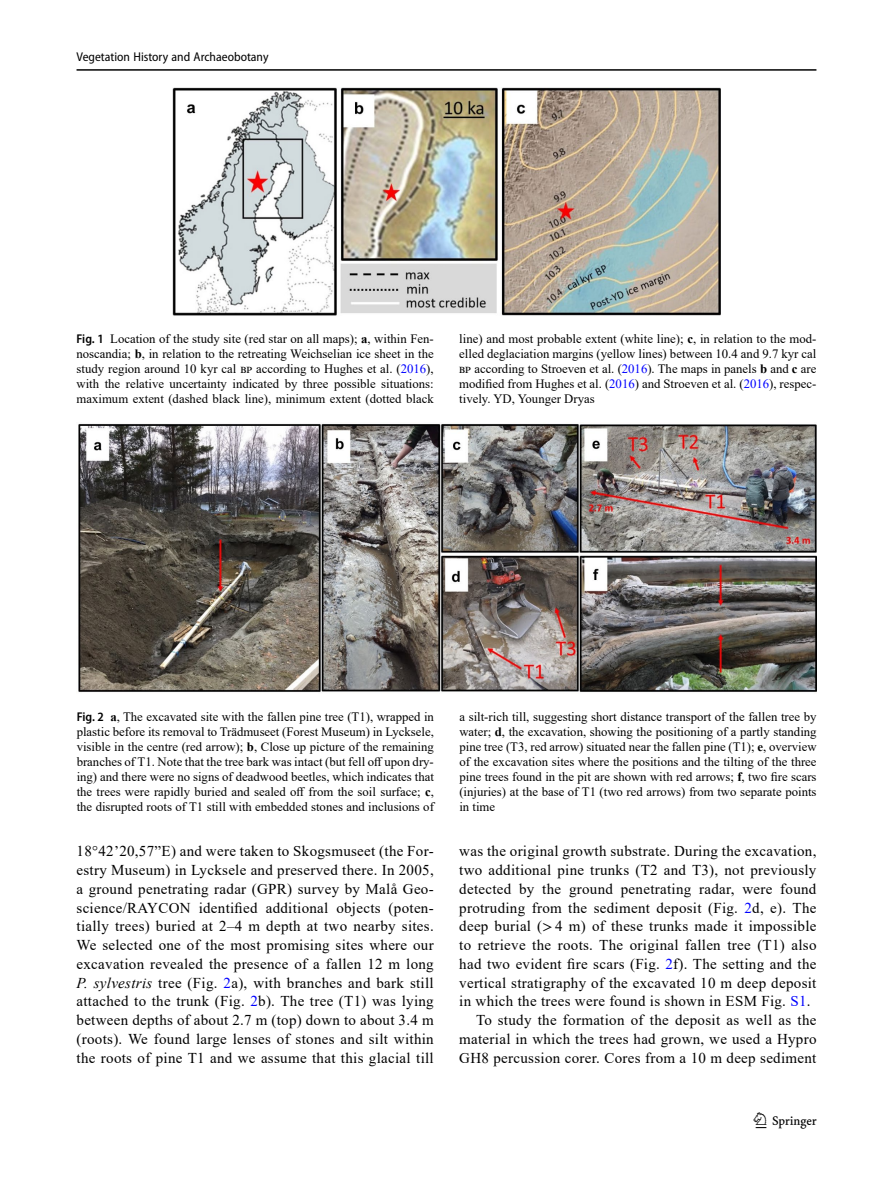
<style>
.page{position:relative;width:893px;height:1187px;background:#fff}
.page>*{position:absolute;margin:0;border:0;box-sizing:border-box;transform-origin:0 0}
.t1{font:22.5px "Springnew";color:#000}
.Body_Text_Indent{font:15px/18.8px "Times New Roman";letter-spacing:.02em;color:#000;text-align:justify}
.Figure_Caption{font:12.75px/15px "Times New Roman";color:#000;text-align:justify}
.t2{font:semi-condensed 12.75px "Myriad Pro";color:#000}
.s1{font-family:"Myriad Pro";font-weight:600;font-stretch:semi-condensed}
.s2{font-weight:700}
.s3{color:#00f}
.s4{font-style:italic}
.s5{font-family:"STIX"}
</style>
<div class="page">
<hr style="left:77px;top:69px;width:739px;height:2px;background:#000">
<img style="left:78px;top:423px;width:739px;height:270px">
<img style="left:172px;top:87px;width:549px;height:229px">
<p class="t2" style="left:77px;top:49px;width:193px">Vegetation History and Archaeobotany</p>
<p class="Figure_Caption" style="left:77px;top:331px;width:359px"><span class="s1">Fig. 1</span> Location of the study site (red star on all maps); <span class="s2">a</span>, within Fen&shy;noscandia; <span class="s2">b</span>, in relation to the retreating Weichselian ice sheet in the study region around 10 kyr cal bp according to Hughes et al. (<span class="s3">2016</span>), with the relative uncertainty indicated by three possible situations: maximum extent (dashed black line), minimum extent (dotted black</p>
<p class="Figure_Caption" style="left:459px;top:331px;width:359px">line) and most probable extent (white line); <span class="s2">c</span>, in relation to the mod&shy;elled deglaciation margins (yellow lines) between 10.4 and 9.7 kyr cal bp according to Stroeven et al. (<span class="s3">2016</span>). The maps in panels <span class="s2">b</span> and <span class="s2">c</span> are modified from Hughes et al. (<span class="s3">2016</span>) and Stroeven et al. (<span class="s3">2016</span>), respec&shy;tively. YD, Younger Dryas</p>
<p class="Figure_Caption" style="left:77px;top:709px;width:359px"><span class="s1">Fig. 2</span> <span class="s2">a</span>, The excavated site with the fallen pine tree (T1), wrapped in plastic before its removal to Trädmuseet (Forest Museum) in Lycksele, visible in the centre (red arrow); <span class="s2">b</span>, Close up picture of the remaining branches of T1. Note that the tree bark was intact (but fell off upon dry&shy;ing) and there were no signs of deadwood beetles, which indicates that the trees were rapidly buried and sealed off from the soil surface; <span class="s2">c</span>, the disrupted roots of T1 still with embedded stones and inclusions of</p>
<p class="Figure_Caption" style="left:459px;top:709px;width:359px">a silt-rich till, suggesting short distance transport of the fallen tree by water; <span class="s2">d</span>, the excavation, showing the positioning of a partly standing pine tree (T3, red arrow) situated near the fallen pine (T1); <span class="s2">e</span>, overview of the excavation sites where the positions and the tilting of the three pine trees found in the pit are shown with red arrows; <span class="s2">f</span>, two fire scars (injuries) at the base of T1 (two red arrows) from two separate points in time</p>
<p class="Body_Text_Indent" style="left:77px;top:841px;width:359px">18°42’20,57”E) and were taken to Skogsmuseet (the For&shy;estry Museum) in Lycksele and preserved there. In 2005, a ground penetrating radar (GPR) survey by Malå Geo&shy;science/RAYCON identified additional objects (poten&shy;tially trees) buried at 2–4 m depth at two nearby sites.<br>We selected one of the most promising sites where our excavation revealed the presence of a fallen 12 m long <span class="s4">P. sylvestris</span> tree (Fig. <span class="s3">2</span>a), with branches and bark still attached to the trunk (Fig. <span class="s3">2</span>b). The tree (T1) was lying between depths of about 2.7 m (top) down to about 3.4 m (roots). We found large lenses of stones and silt within the roots of pine T1 and we assume that this glacial till</p>
<p class="Body_Text_Indent" style="left:459px;top:841px;width:359px">was the original growth substrate. During the excavation, two additional pine trunks (T2 and T3), not previously detected by the ground penetrating radar, were found protruding from the sediment deposit (Fig. <span class="s3">2</span>d, e). The deep burial (<span class="s5">&gt;</span>4 m) of these trunks made it impossible to retrieve the roots. The original fallen tree (T1) also had two evident fire scars (Fig. <span class="s3">2</span>f). The setting and the vertical stratigraphy of the excavated 10 m deep deposit in which the trees were found is shown in ESM Fig. <span class="s3">S1</span>.</p>
<p class="Body_Text_Indent" style="left:459px;top:1010px;width:359px;text-indent:17px">To study the formation of the deposit as well as the material in which the trees had grown, we used a Hypro GH8 percussion corer. Cores from a 10 m deep sediment</p>
<h1 class="t1" style="left:756px;top:1107px;width:63px">1 3</h1>
</div>
